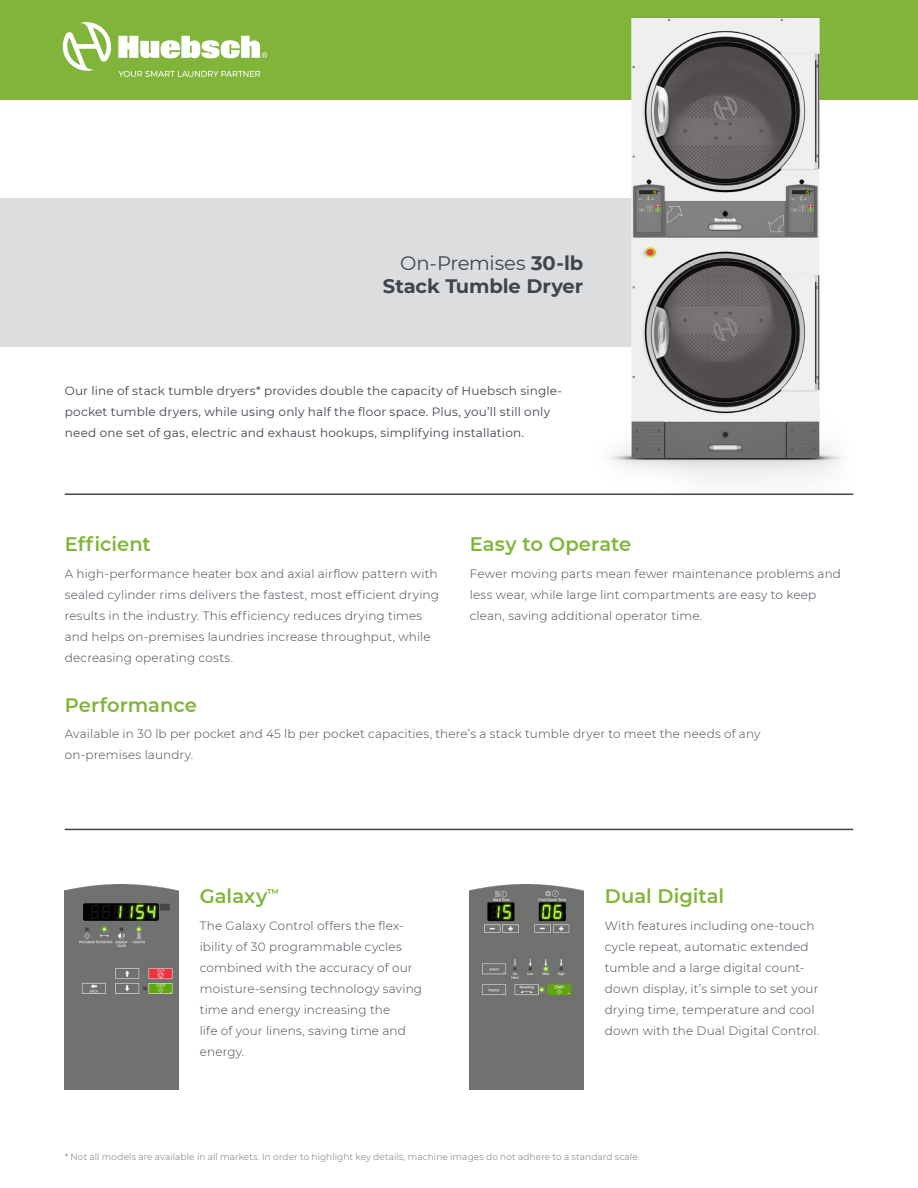
<style>
.page{position:relative;width:918px;height:1188px;background:#fff}
.page>*{position:absolute;margin:0;border:0;box-sizing:border-box;transform-origin:0 0}
.t1{font:600 19.5px "Montserrat";color:#80b539}
.t2{font:700 19.5px/23.4px "Montserrat";letter-spacing:-.005em;color:#3f454f;text-align:right}
.t3{font:300 12px/21px "Montserrat";letter-spacing:.015em;color:#3f454f}
.t4{font:12px/21px "Montserrat";letter-spacing:.015em;color:#3f454f}
.t5{font:300 9px "Montserrat";letter-spacing:.01em;color:#6d6e71}
.s1{font-weight:400}
</style>
<div class="page">
<div style="left:0;top:0;width:918px;height:99px;background:#80b539"></div>
<div style="left:0;top:198px;width:740px;height:149px;background:#dcddde"></div>
<svg style="left:63px;top:22px;width:49px;height:49px"></svg>
<svg style="left:118px;top:36px;width:149px;height:22px"></svg>
<svg style="left:118px;top:71px;width:142px;height:6px"></svg>
<hr style="left:65px;top:494px;width:788px;height:1px;background:#3f454f">
<hr style="left:65px;top:829px;width:788px;height:1px;background:#3f454f">
<img style="left:537px;top:17px;width:377px;height:478px">
<img style="left:470px;top:884px;width:113px;height:205px">
<img style="left:65px;top:884px;width:113px;height:205px">
<p class="t2" style="left:383px;top:250px;width:202px"><span class="s1">On-Premises</span> 30-lb<br>Stack Tumble Dryer</p>
<p class="t4" style="left:65px;top:380px;width:499px">Our line of stack tumble dryers* provides double the capacity of Huebsch single&shy;pocket tumble dryers, while using only half the floor space. Plus, you’ll still only need one set of gas, electric and exhaust hookups, simplifying installation.</p>
<p class="t1" style="left:65px;top:531px;width:88px">Efficient</p>
<p class="t3" style="left:65px;top:563px;width:376px">A high-performance heater box and axial airflow pattern with sealed cylinder rims delivers the fastest, most efficient drying results in the industry. This efficiency reduces drying times and helps on-premises laundries increase throughput, while decreasing operating costs.</p>
<p class="t1" style="left:65px;top:691px;width:134px">Performance</p>
<p class="t1" style="left:470px;top:531px;width:163px">Easy to Operate</p>
<p class="t3" style="left:470px;top:563px;width:373px">Fewer moving parts mean fewer maintenance problems and less wear, while large lint compartments are easy to keep clean, saving additional operator time.</p>
<p class="t3" style="left:65px;top:723px;width:697px">Available in 30 lb per pocket and 45 lb per pocket capacities, there’s a stack tumble dryer to meet the needs of any on-premises laundry.</p>
<p class="t1" style="left:200px;top:882px;width:81px">Galaxy<sup>™</sup></p>
<p class="t3" style="left:200px;top:914px;width:224px">The Galaxy Control offers the flex&shy;ibility of 30 programmable cycles combined with the accuracy of our moisture-sensing technology saving time and energy increasing the<br>life of your linens, saving time and energy.</p>
<p class="t1" style="left:605px;top:882px;width:121px">Dual Digital</p>
<p class="t3" style="left:605px;top:914px;width:216px">With features including one-touch cycle repeat, automatic extended tumble and a large digital count&shy;down display, it’s simple to set your drying time, temperature and cool down with the Dual Digital Control.</p>
<p class="t5" style="left:65px;top:1151px;width:576px">* Not all models are available in all markets. In order to highlight key details, machine images do not adhere to a standard scale.</p>
</div>
